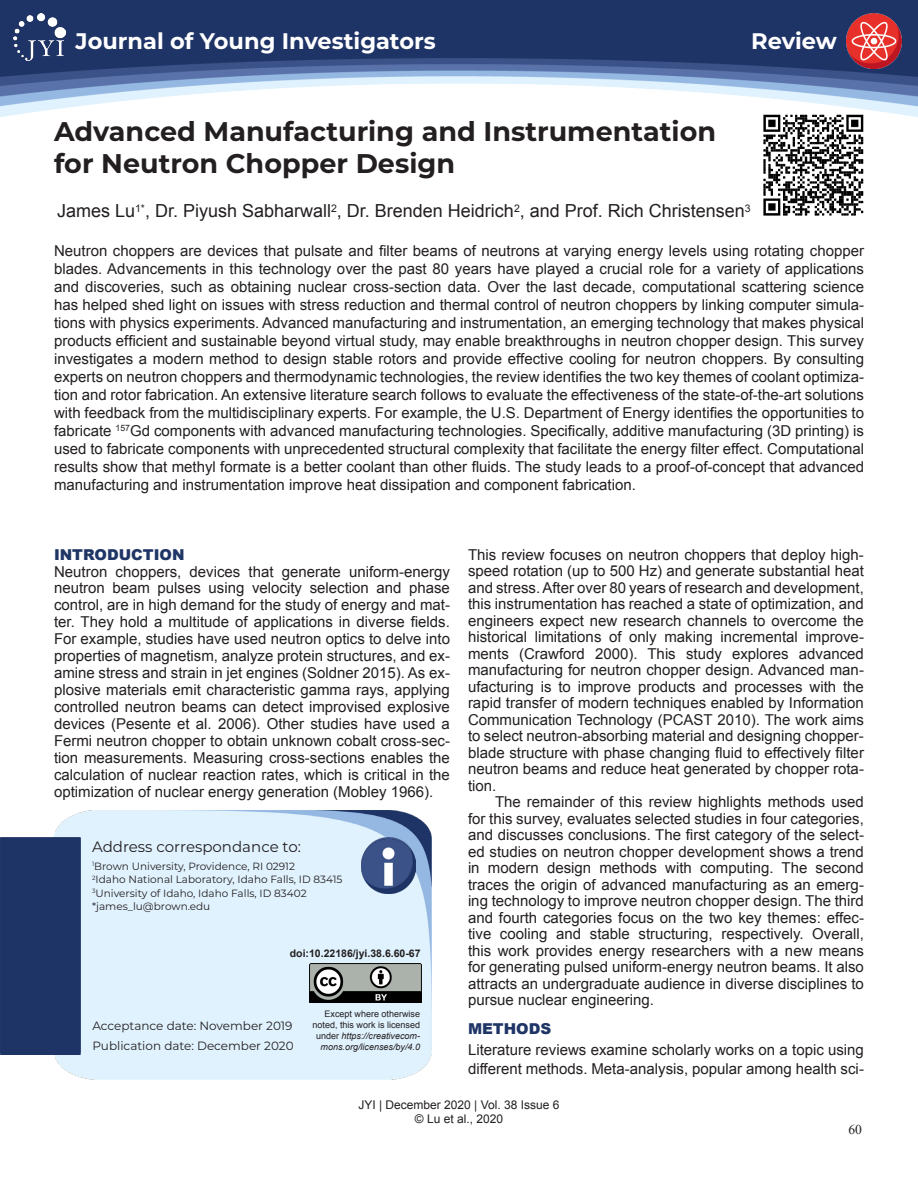
<style>
.page{position:relative;width:918px;height:1188px;background:#fff}
.page>*{position:absolute;margin:0;border:0;box-sizing:border-box;transform-origin:0 0}
.t1{font:700 27px/32.4px "Montserrat";color:#231f20}
.t2{font:700 22.5px "Montserrat";color:#fff}
.t3{font:18px "Arial";color:#231f20}
.t4{font:15px/16.5px "Arial";color:#231f20;text-align:justify}
.t5{font:15px "Montserrat";color:#231f20}
.t6{font:900 15px "Arial";color:#1e3566}
.t7{font:13.5px "Times New Roman";color:#231f20}
.t8{font:12px/19.5px "Montserrat";color:#231f20}
.t9{font:12px/14.4px "Arial";color:#231f20;text-align:center}
.t10{font:10.5px/13.5px "Montserrat";color:#231f20}
.t11{font:700 10.5px "Arial";color:#231f20}
.t12{font:9px/10.8px "Arial";color:#231f20;text-align:right}
.s1{font-style:italic}
</style>
<div class="page">
<div style="left:0;top:0;width:918px;height:22px;background:#1f3466"></div>
<img style="left:0;top:22px;width:918px;height:95px">
<img style="left:14px;top:14px;width:51px;height:47px">
<div style="left:54px;top:810px;width:378px;height:270px;background:#e0f2fe"></div>
<img style="left:310px;top:963px;width:111px;height:39px">
<img style="left:847px;top:14px;width:54px;height:54px">
<img style="left:361px;top:839px;width:55px;height:55px">
<div style="left:0;top:839px;width:81px;height:216px;background:#1f3466"></div>
<img style="left:762px;top:115px;width:102px;height:101px">
<h2 class="t2" style="left:76px;top:25px;width:362px">Journal of Young Investigators</h2>
<h2 class="t2" style="left:751px;top:25px;width:87px">Review</h2>
<h1 class="t1" style="left:54px;top:114px;width:664px">Advanced Manufacturing and Instrumentation for Neutron Chopper Design</h1>
<p class="t3" style="left:57px;top:199px;width:695px">James Lu<sup>1*</sup>, Dr. Piyush Sabharwall<sup>2</sup>, Dr. Brenden Heidrich<sup>2</sup>, and Prof. Rich Christensen<sup>3</sup></p>
<p class="t4" style="left:54px;top:242px;width:812px;line-height:18px">Neutron choppers are devices that pulsate and filter beams of neutrons at varying energy levels using rotating chopper blades. Advancements in this technology over the past 80 years have played a crucial role for a variety of applications and discoveries, such as obtaining nuclear cross-section data. Over the last decade, computational scattering science has helped shed light on issues with stress reduction and thermal control of neutron choppers by linking computer simula&shy;tions with physics experiments. Advanced manufacturing and instrumentation, an emerging technology that makes physical products efficient and sustainable beyond virtual study, may enable breakthroughs in neutron chopper design. This survey investigates a modern method to design stable rotors and provide effective cooling for neutron choppers. By consulting experts on neutron choppers and thermodynamic technologies, the review identifies the two key themes of coolant optimiza&shy;tion and rotor fabrication. An extensive literature search follows to evaluate the effectiveness of the state-of-the-art solutions with feedback from the multidisciplinary experts. For example, the U.S. Department of Energy identifies the opportunities to fabricate <sup>157</sup>Gd components with advanced manufacturing technologies. Specifically, additive manufacturing (3D printing) is used to fabricate components with unprecedented structural complexity that facilitate the energy filter effect. Computational results show that methyl formate is a better coolant than other fluids. The study leads to a proof-of-concept that advanced manufacturing and instrumentation improve heat dissipation and component fabrication.</p>
<p class="t6" style="left:54px;top:543px;width:132px">INTRODUCTION</p>
<p class="t4" style="left:54px;top:563px;width:398px;line-height:17px">Neutron choppers, devices that generate uniform-energy neutron beam pulses using velocity selection and phase control, are in high demand for the study of energy and mat&shy;ter. They hold a multitude of applications in diverse fields.<br>For example, studies have used neutron optics to delve into properties of magnetism, analyze protein structures, and ex&shy;amine stress and strain in jet engines (Soldner 2015). As ex&shy;plosive materials emit characteristic gamma rays, applying controlled neutron beams can detect improvised explosive devices (Pesente et al. 2006). Other studies have used a Fermi neutron chopper to obtain unknown cobalt cross-sec&shy;tion measurements. Measuring cross-sections enables the calculation of nuclear reaction rates, which is critical in the optimization of nuclear energy generation (Mobley 1966).</p>
<p class="t5" style="left:92px;top:836px;width:210px">Address correspondance to:</p>
<p class="t10" style="left:92px;top:859px;width:252px"><sup>1</sup>Brown University, Providence, RI 02912<br><sup>2</sup>Idaho National Laboratory, Idaho Falls, ID 83415<br><sup>3</sup>University of Idaho, Idaho Falls, ID 83402 *james_lu@brown.edu</p>
<p class="t11" style="left:290px;top:946px;width:132px">doi:10.22186/jyi.38.6.60-67</p>
<p class="t8" style="left:92px;top:1016px;width:203px">Acceptance date: November 2019<br>Publication date: December 2020</p>
<p class="t12" style="left:313px;top:1009px;width:109px">Except where otherwise noted, this work is licensed under <span class="s1">https://creativecom&shy;mons.org/licenses/by/4.0</span></p>
<p class="t4" style="left:468px;top:546px;width:398px">This review focuses on neutron choppers that deploy high&shy;speed rotation (up to 500 Hz) and generate substantial heat and stress. After over 80 years of research and development, this instrumentation has reached a state of optimization, and engineers expect new research channels to overcome the historical limitations of only making incremental improve&shy;ments (Crawford 2000). This study explores advanced manufacturing for neutron chopper design. Advanced man&shy;ufacturing is to improve products and processes with the rapid transfer of modern techniques enabled by Information Communication Technology (PCAST 2010). The work aims to select neutron-absorbing material and designing chopper&shy;blade structure with phase changing fluid to effectively filter neutron beams and reduce heat generated by chopper rota&shy;tion.</p>
<p class="t4" style="left:468px;top:794px;width:397px;text-indent:27px">The remainder of this review highlights methods used for this survey, evaluates selected studies in four categories, and discusses conclusions. The first category of the select&shy;ed studies on neutron chopper development shows a trend in modern design methods with computing. The second traces the origin of advanced manufacturing as an emerg&shy;ing technology to improve neutron chopper design. The third and fourth categories focus on the two key themes: effec&shy;tive cooling and stable structuring, respectively. Overall, this work provides energy researchers with a new means for generating pulsed uniform-energy neutron beams. It also attracts an undergraduate audience in diverse disciplines to pursue nuclear engineering.</p>
<p class="t6" style="left:468px;top:1018px;width:85px">METHODS</p>
<p class="t4" style="left:468px;top:1040px;width:397px;line-height:18.8px">Literature reviews examine scholarly works on a topic using different methods. Meta-analysis, popular among health sci-</p>
<p class="t9" style="left:358px;top:1098px;width:203px">JYI | December 2020 | Vol. 38 Issue 6 © Lu et al., 2020</p>
<p class="t7" style="left:848px;top:1120px;width:15px">60</p>
</div>
